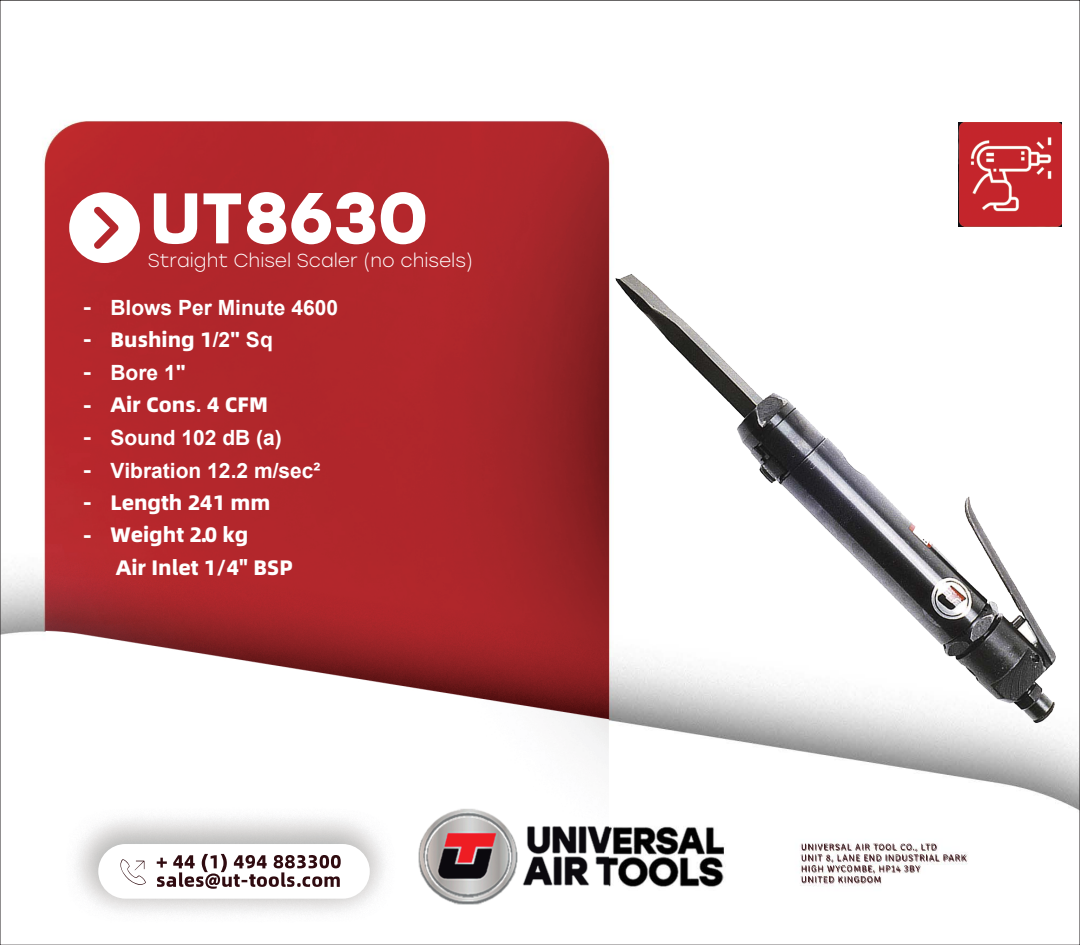
<style>
.page{position:relative;width:1080px;height:945px;background:#fff}
.page>*{position:absolute;margin:0;border:0;box-sizing:border-box;transform-origin:0 0}
.t1{font:700 72px "Stolzl";color:#fff}
.t2{font:800 21px/32.5px "Alibaba Sans";color:#fff;text-align:justify}
.t3{font:700 21px/32.5px "Arial";color:#fff}
.t4{font:300 18.75px "Stolzl";color:#fff}
.s1{font-family:"Alibaba Sans";font-weight:800}
.s2{font-family:"Arial";font-weight:700}
</style>
<div class="page">
<img style="left:2px;top:120px;width:1076px;height:768px">
<img style="left:46px;top:122px;width:563px;height:792px">
<img style="left:802px;top:844px;width:134px;height:17px">
<img style="left:98px;top:844px;width:272px;height:55px;border-radius:27px">
<img style="left:157px;top:854px;width:184px;height:18px">
<img style="left:120px;top:859px;width:26px;height:27px">
<img style="left:69px;top:192px;width:71px;height:71px">
<img style="left:598px;top:257px;width:482px;height:483px">
<img style="left:958px;top:123px;width:103px;height:104px">
<p class="t2" style="left:83px;top:293px;width:11px">- - - - - - - -</p>
<h1 class="t1" style="left:149px;top:188px;width:281px"><span class="s1">UT</span>8630</h1>
<p class="t4" style="left:148px;top:248px;width:327px">Straight Chisel Scaler (no chisels)</p>
<p class="t3" style="left:110px;top:291px;width:229px">Blows Per Minute 4600</p>
<p class="t2" style="left:110px;top:325px;width:164px">Bushing 1<span class="s2">/2" Sq</span></p>
<p class="t3" style="left:110px;top:356px;width:77px">Bore 1"</p>
<p class="t2" style="left:110px;top:390px;width:159px">Air Cons<span class="s2">.</span> 4 CFM</p>
<p class="t3" style="left:110px;top:422px;width:212px">Sound 102 dB (a)<br>Vibration 12.2 m/sec²</p>
<p class="t2" style="left:110px;top:488px;width:184px;text-align:left">Length 241 mm<br>Weight 2.0 kg<br>Air Inlet 1/4" BSP</p>
</div>
